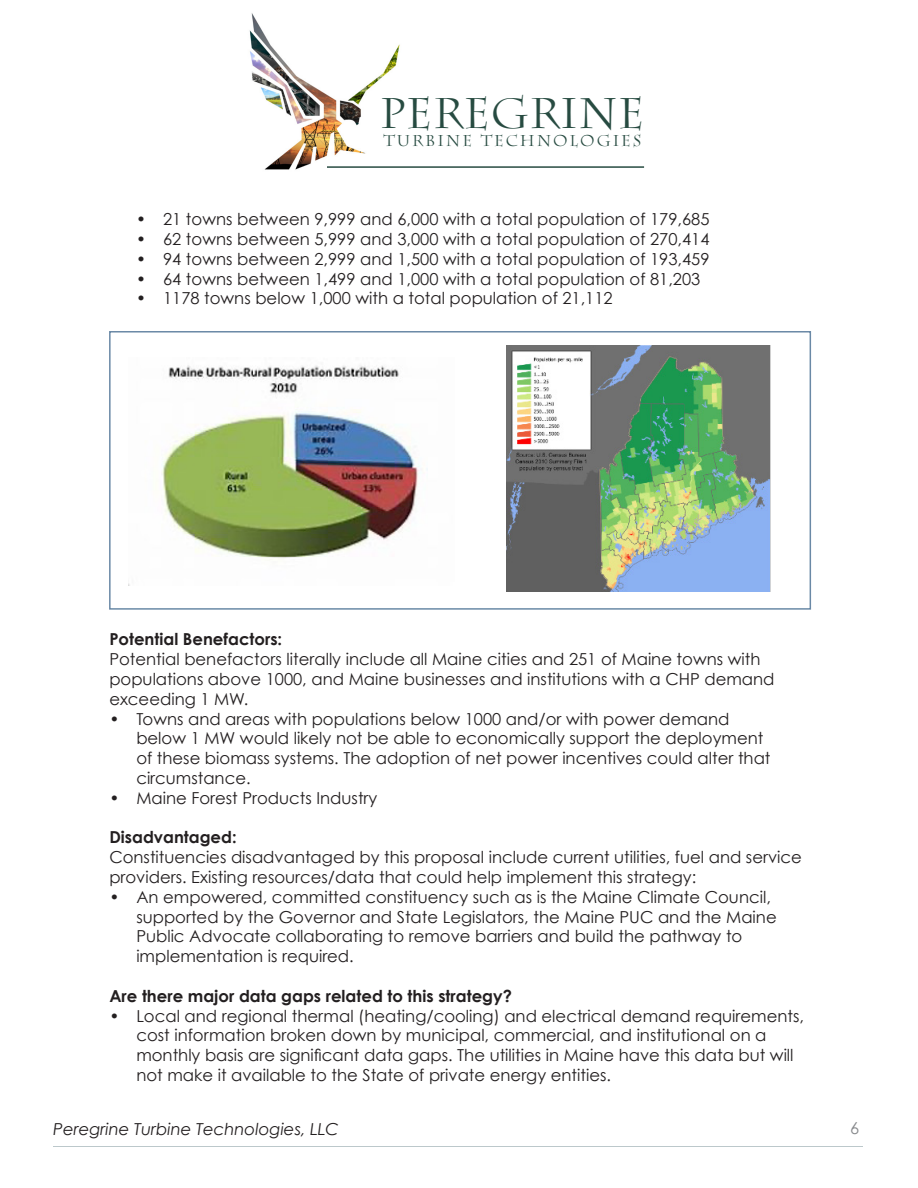
<style>
.page{position:relative;width:918px;height:1188px;background:#fff}
.page>*{position:absolute;margin:0;border:0;box-sizing:border-box;transform-origin:0 0}
.t1{font:42.6px "Chaz";color:#274b41}
.t2{font:16.5px/19.8px "Century Gothic";color:#231f20}
.t3{font:700 16.5px "Century Gothic";color:#231f20}
.t4{font:italic 16.5px "Century Gothic";color:#231f20}
.t5{font:16.5px "Century Gothic";color:#87898c}
.t6{font:15.6px "Chaz";letter-spacing:.12em;color:#274b41}
</style>
<div class="page">
<img style="left:249px;top:13px;width:151px;height:157px">
<svg style="left:377px;top:87px;width:23px;height:21px"></svg>
<hr style="left:327px;top:166px;width:317px;height:2px;background:#274b41">
<img style="left:129px;top:365px;width:299px;height:221px">
<img style="left:506px;top:346px;width:264px;height:246px">
<div style="left:109px;top:331px;width:702px;height:279px;border:2px solid #6a89a6"></div>
<h1 class="t1" style="left:380px;top:88px;width:267px">PEREGRINE</h1>
<p class="t6" style="left:383px;top:132px;width:260px">TURBINE TECHNOLOGIES</p>
<p class="t2" style="left:136px;top:209px;width:575px">• 21 towns between 9,999 and 6,000 with a total population of 179,685</p>
<p class="t2" style="left:136px;top:229px;width:575px">• 62 towns between 5,999 and 3,000 with a total population of 270,414</p>
<p class="t2" style="left:136px;top:249px;width:575px">• 94 towns between 2,999 and 1,500 with a total population of 193,459</p>
<p class="t2" style="left:136px;top:268px;width:566px">• 64 towns between 1,499 and 1,000 with a total population of 81,203</p>
<p class="t2" style="left:136px;top:288px;width:478px">• 1178 towns below 1,000 with a total population of 21,112</p>
<p class="t3" style="left:109px;top:629px;width:174px">Potential Benefactors:</p>
<p class="t2" style="left:109px;top:649px;width:667px">Potential benefactors literally include all Maine cities and 251 of Maine towns with populations above 1000, and Maine businesses and institutions with a CHP demand exceeding 1 MW.</p>
<p class="t2" style="left:136px;top:708px;width:636px;text-indent:-27px">• Towns and areas with populations below 1000 and/or with power demand below 1 MW would likely not be able to economically support the deployment of these biomass systems. The adoption of net power incentives could alter that circumstance.</p>
<p class="t2" style="left:109px;top:788px;width:270px">• Maine Forest Products Industry</p>
<p class="t3" style="left:109px;top:827px;width:129px">Disadvantaged:</p>
<p class="t2" style="left:109px;top:847px;width:694px">Constituencies disadvantaged by this proposal include current utilities, fuel and service providers. Existing resources/data that could help implement this strategy:</p>
<p class="t2" style="left:136px;top:887px;width:642px;text-indent:-27px">• An empowered, committed constituency such as is the Maine Climate Council, supported by the Governor and State Legislators, the Maine PUC and the Maine Public Advocate collaborating to remove barriers and build the pathway to implementation is required.</p>
<p class="t3" style="left:109px;top:985px;width:404px">Are there major data gaps related to this strategy?</p>
<p class="t2" style="left:136px;top:1005px;width:669px;text-indent:-27px">• Local and regional thermal (heating/cooling) and electrical demand requirements, cost information broken down by municipal, commercial, and institutional on a monthly basis are significant data gaps. The utilities in Maine have this data but will not make it available to the State of private energy entities.</p>
<p class="t4" style="left:53px;top:1118px;width:287px">Peregrine Turbine Technologies, LLC</p>
<p class="t5" style="left:850px;top:1118px;width:11px">6</p>
</div>
